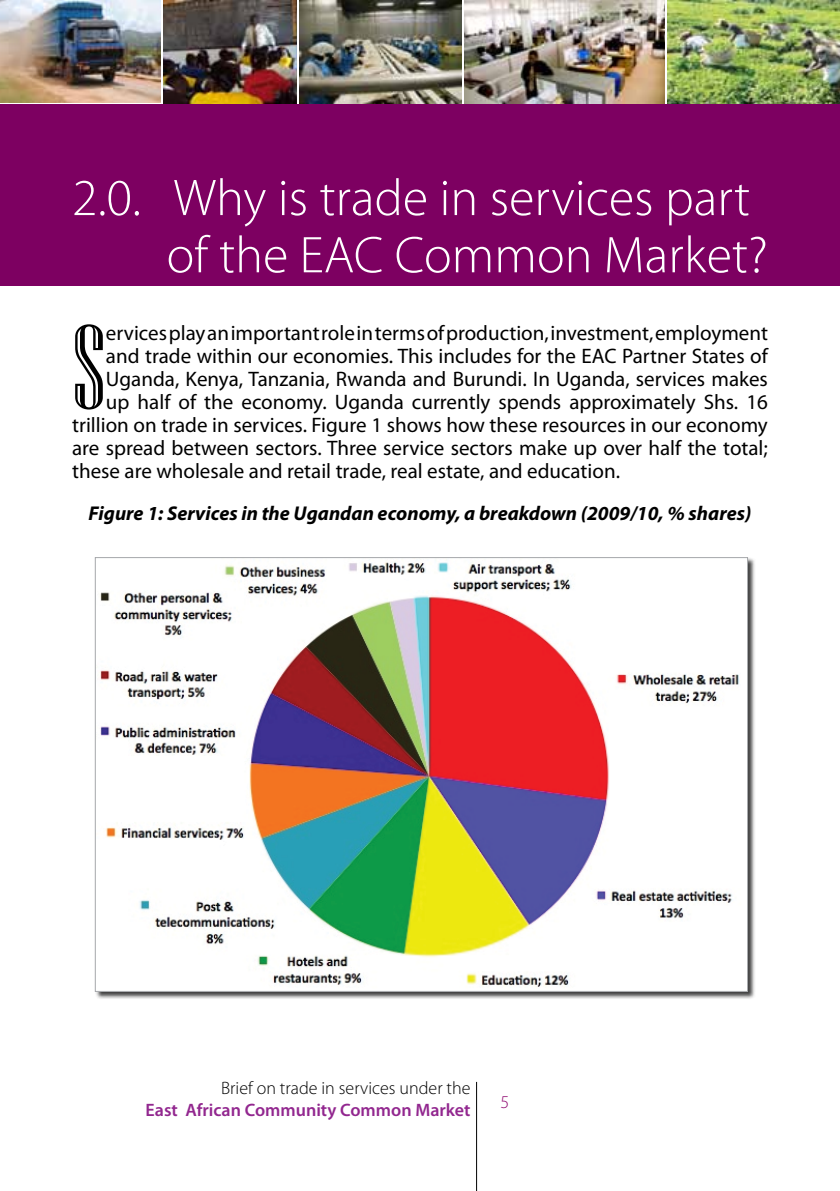
<style>
.page{position:relative;width:840px;height:1191px;background:#fff}
.page>*{position:absolute;margin:0;border:0;box-sizing:border-box;transform-origin:0 0}
.t1{font:120px "Niagara Engraved";color:#000}
.t2{font:300 52px/57.2px "Myriad Pro";color:#fff}
.t3{font:21px "Myriad Pro";color:#000}
.t4{font:italic 700 20px "Myriad Pro";color:#000}
.t5{font:600 18px "Myriad Pro";color:#92278f}
.t6{font:300 18px "Myriad Pro";color:#000}
.t7{font:300 18px "Myriad Pro";color:#8f0970}
</style>
<div class="page">
<hr style="left:476px;top:1082px;width:1px;height:109px;background:#000">
<div style="left:95px;top:557px;width:660px;height:442px;background:#000;opacity:.75"></div>
<img style="left:97px;top:559px;width:648px;height:430px">
<div style="left:0;top:105px;width:838px;height:181px;background:#7d0061"></div>
<img style="left:0;top:0;width:160px;height:103px">
<img style="left:163px;top:0;width:133px;height:104px">
<img style="left:299px;top:0;width:162px;height:104px">
<img style="left:464px;top:0;width:200px;height:103px">
<img style="left:667px;top:0;width:172px;height:104px">
<h2 class="t2" style="left:166px;top:169px;width:602px;text-indent:-94px">2.0. Why is trade in services part of the EAC Common Market?</h2>
<h1 class="t1" style="left:72px;top:304px;width:35px">S</h1>
<p class="t3" style="left:106px;top:320px;width:663px">ervices play an important role in terms of production, investment, employment</p>
<p class="t3" style="left:106px;top:343px;width:663px">and trade within our economies. This includes for the EAC Partner States of</p>
<p class="t3" style="left:106px;top:366px;width:663px">Uganda, Kenya, Tanzania, Rwanda and Burundi. In Uganda, services makes</p>
<p class="t3" style="left:106px;top:389px;width:663px">up half of the economy. Uganda currently spends approximately Shs. 16</p>
<p class="t3" style="left:72px;top:412px;width:697px">trillion on trade in services. Figure 1 shows how these resources in our economy</p>
<p class="t3" style="left:72px;top:435px;width:697px">are spread between sectors. Three service sectors make up over half the total;</p>
<p class="t3" style="left:72px;top:458px;width:549px">these are wholesale and retail trade, real estate, and education.</p>
<p class="t4" style="left:88px;top:500px;width:664px">Figure 1: Services in the Ugandan economy, a breakdown (2009/10, % shares)</p>
<p class="t6" style="left:221px;top:1077px;width:251px">Brief on trade in services under the</p>
<p class="t5" style="left:146px;top:1098px;width:326px">East African Community Common Market</p>
<p class="t7" style="left:500px;top:1090px;width:10px">5</p>
</div>
